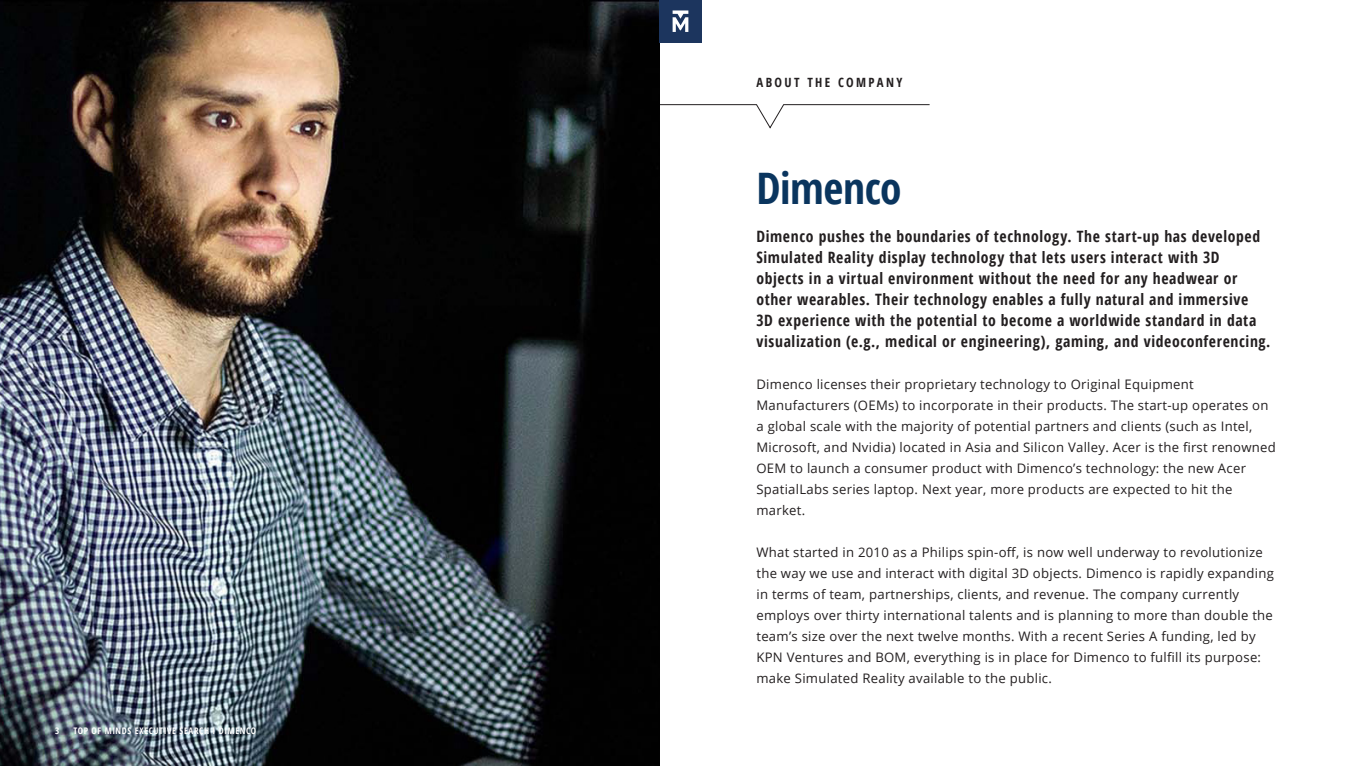
<style>
.page{position:relative;width:1361px;height:766px;background:#fff}
.page>*{position:absolute;margin:0;border:0;box-sizing:border-box;transform-origin:0 0}
.Page_header_kopie{font:700 condensed 43.42px "Open Sans";letter-spacing:-.01em;color:#0a355e}
.t1{font:700 condensed 15.67px/21px "Open Sans";letter-spacing:.04em;color:#231f20}
.t2{font:13.12px/21px "Open Sans";letter-spacing:.02em;color:#231f20}
.t3{font:700 condensed 12.75px "Open Sans";letter-spacing:.185em;color:#231f20}
.t4{font:700 condensed 9px "Open Sans";letter-spacing:.07em;color:#fff}
</style>
<div class="page">
<svg style="left:659px;top:104px;width:271px;height:24px"></svg>
<img style="left:0;top:0;width:659px;height:765px">
<div style="left:659px;top:0;width:43px;height:43px;background:#1c355e"></div>
<svg style="left:672px;top:10px;width:16px;height:22px"></svg>
<p class="t4" style="left:55px;top:724px;width:6px">3</p>
<p class="t4" style="left:73px;top:724px;width:184px">TOP OF MINDS EXECUTIVE SEARCH I DIMENCO</p>
<p class="t3" style="left:756px;top:73px;width:147px">ABOUT THE COMPANY</p>
<p class="Page_header_kopie" style="left:756px;top:158px;width:147px">Dimenco</p>
<p class="t1" style="left:756px;top:225px;width:515px">Dimenco pushes the boundaries of technology. The start-up has developed Simulated Reality display technology that lets users interact with 3D objects in a virtual environment without the need for any headwear or other wearables. Their technology enables a fully natural and immersive<br>3D experience with the potential to become a worldwide standard in data visualization (e.g., medical or engineering), gaming, and videoconferencing.</p>
<p class="t2" style="left:756px;top:373px;width:521px">Dimenco licenses their proprietary technology to Original Equipment Manufacturers (OEMs) to incorporate in their products. The start-up operates on a global scale with the majority of potential partners and clients (such as Intel, Microsoft, and Nvidia) located in Asia and Silicon Valley. Acer is the first renowned OEM to launch a consumer product with Dimenco’s technology: the new Acer SpatialLabs series laptop. Next year, more products are expected to hit the market.</p>
<p class="t2" style="left:756px;top:541px;width:519px">What started in 2010 as a Philips spin-off, is now well underway to revolutionize the way we use and interact with digital 3D objects. Dimenco is rapidly expanding in terms of team, partnerships, clients, and revenue. The company currently employs over thirty international talents and is planning to more than double the team’s size over the next twelve months. With a recent Series A funding, led by KPN Ventures and BOM, everything is in place for Dimenco to fulfill its purpose: make Simulated Reality available to the public.</p>
</div>
